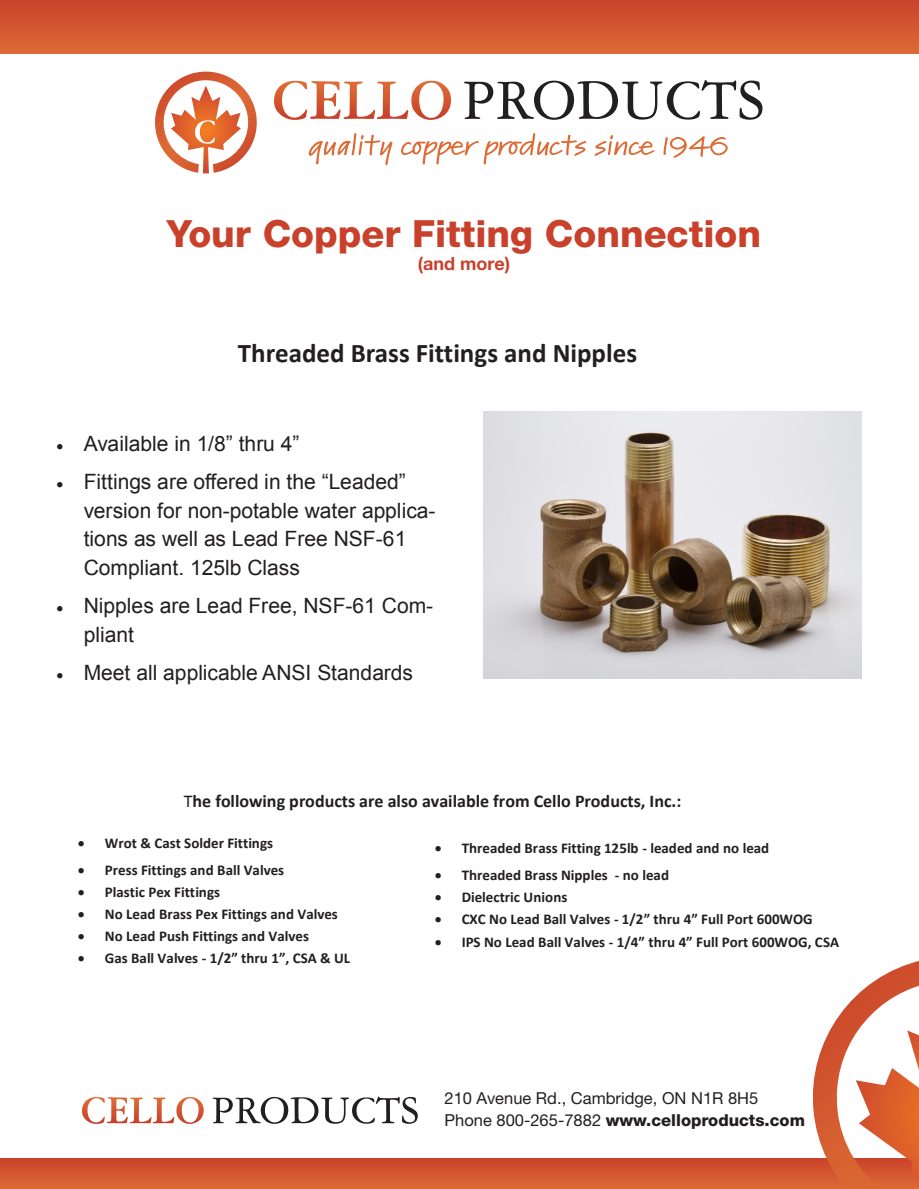
<style>
.page{position:relative;width:919px;height:1189px;background:#fff}
.page>*{position:absolute;margin:0;border:0;box-sizing:border-box;transform-origin:0 0}
.t1{font:800 37.5px "Helvetica Neue";color:#c9402b}
.t2{font:700 27px "Calibri";color:#231f20}
.t3{font:21px/28.8px "Arial";color:#231f20}
.t4{font:700 18px "Calibri";color:#231f20}
.t5{font:700 18px "Helvetica Neue";color:#c9402b}
.t6{font:16.5px/22.5px "Helvetica Neue";color:#231f20}
.t7{font:700 15px "Calibri";color:#231f20}
.s1{font-weight:400}
.s2{font-weight:800}
</style>
<div class="page">
<img style="left:155px;top:72px;width:102px;height:88px">
<img style="left:171px;top:86px;width:70px;height:87px">
<img style="left:274px;top:81px;width:177px;height:39px">
<svg style="left:464px;top:80px;width:298px;height:40px"></svg>
<svg style="left:308px;top:133px;width:84px;height:32px"></svg>
<svg style="left:401px;top:133px;width:185px;height:31px"></svg>
<svg style="left:594px;top:135px;width:60px;height:21px"></svg>
<svg style="left:663px;top:136px;width:64px;height:22px"></svg>
<img style="left:82px;top:1097px;width:121px;height:26px">
<svg style="left:213px;top:1096px;width:204px;height:27px"></svg>
<div style="left:0;top:0;width:918px;height:53px;background:linear-gradient(to bottom,#ca432b,#dd6a34)"></div>
<hr style="left:0;top:1187px;width:917px;height:1px;background:#dc6834">
<svg style="left:0;top:1158px;width:806px;height:29px;background:#d2542f"></svg>
<img style="left:806px;top:961px;width:112px;height:226px">
<img style="left:855px;top:1030px;width:63px;height:147px">
<img style="left:483px;top:412px;width:378px;height:266px">
<h1 class="t1" style="left:167px;top:211px;width:595px">Your Copper Fitting Connection</h1>
<p class="t5" style="left:417px;top:249px;width:94px">(and more)</p>
<h2 class="t2" style="left:238px;top:335px;width:400px">Threaded Brass Fittings and Nipples</h2>
<h3 class="t3" style="left:56px;top:429px;width:244px">• Available in 1/8” thru 4”</h3>
<h3 class="t3" style="left:84px;top:467px;width:353px;text-indent:-27px">• Fittings are offered in the “Leaded” version for non-potable water applica&shy;tions as well as Lead Free NSF-61<br>Compliant. 125lb Class</h3>
<h3 class="t3" style="left:84px;top:591px;width:351px;text-indent:-27px">• Nipples are Lead Free, NSF-61 Com&shy;pliant</h3>
<h3 class="t3" style="left:57px;top:657px;width:358px">• Meet all applicable ANSI Standards</h3>
<p class="t4" style="left:183px;top:789px;width:499px"><span class="s1">T</span>he following products are also available from Cello Products, Inc.:</p>
<p class="t7" style="left:78px;top:832px;width:197px">• Wrot &amp; Cast Solder Fittings</p>
<p class="t7" style="left:78px;top:859px;width:208px">• Press Fittings and Ball Valves</p>
<p class="t7" style="left:78px;top:882px;width:143px">• Plastic Pex Fittings</p>
<p class="t7" style="left:78px;top:904px;width:261px">• No Lead Brass Pex Fittings and Valves</p>
<p class="t7" style="left:78px;top:926px;width:232px">• No Lead Push Fittings and Valves</p>
<p class="t7" style="left:78px;top:948px;width:274px">• Gas Ball Valves - 1/2” thru 1”, CSA &amp; UL</p>
<p class="t7" style="left:434px;top:838px;width:336px">• Threaded Brass Fitting 125lb - leaded and no lead</p>
<p class="t7" style="left:434px;top:865px;width:236px">• Threaded Brass Nipples - no lead</p>
<p class="t7" style="left:434px;top:887px;width:134px">• Dielectric Unions</p>
<p class="t7" style="left:434px;top:909px;width:379px">• CXC No Lead Ball Valves - 1/2” thru 4” Full Port 600WOG</p>
<p class="t7" style="left:434px;top:931px;width:406px">• IPS No Lead Ball Valves - 1/4” thru 4” Full Port 600WOG, CSA</p>
<p class="t6" style="left:444px;top:1085px;width:362px">210 Avenue Rd., Cambridge, ON N1R 8H5<br>Phone 800-265-7882 <span class="s2">www.celloproducts.com</span></p>
</div>
